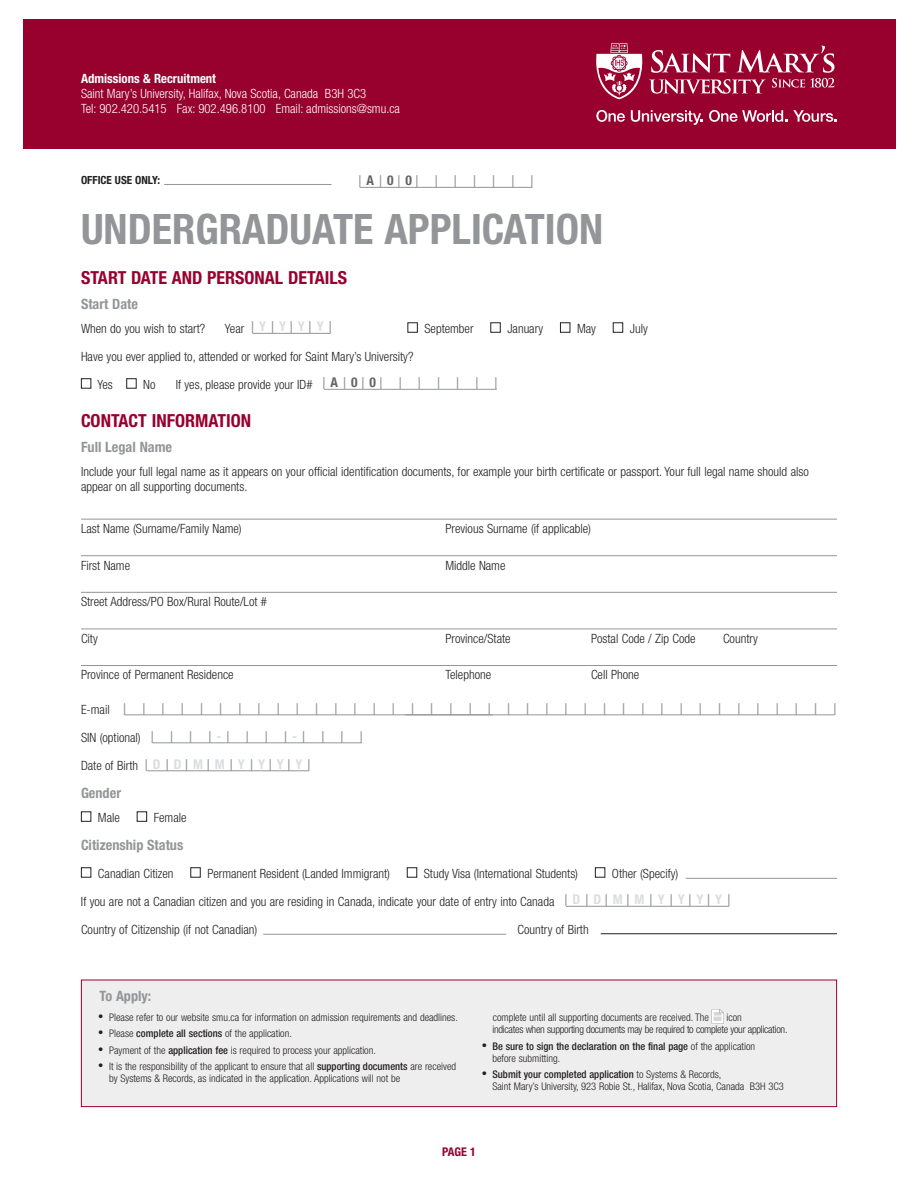
<style>
.page{position:relative;width:918px;height:1188px;background:#fff}
.page>*{position:absolute;margin:0;border:0;box-sizing:border-box;transform-origin:0 0}
.t1{font:700 condensed 42px "Helvetica Neue";color:#939598}
.t2{font:700 condensed 18px "Helvetica Neue";color:#98012d}
.t3{font:300 16.5px "Helvetica Neue";color:#939598}
.t4{font:700 condensed 14.25px "Helvetica Neue";color:#939598}
.t5{font:300 condensed 12.75px/27.9px "Helvetica Neue";color:#231f20}
.t6{font:300 condensed 12.75px/15px "Helvetica Neue";color:#fff}
.t7{font:700 condensed 12.75px "Helvetica Neue";color:#fff}
.t8{font:700 condensed 12px "Helvetica Neue";color:#98012d}
.t9{font:700 condensed 11.25px "Helvetica Neue";color:#231f20}
.t10{font:300 condensed 10.5px/12px "Helvetica Neue";color:#231f20}
.t11{font:300 condensed 10.5px/12px "Helvetica Neue";letter-spacing:-.025em;color:#231f20}
.t12{font:500 condensed 10.5px/12px "Helvetica Neue";color:#231f20}
.s1{font-weight:700;font-stretch:condensed;font-size:13.5px;color:#636366}
.s2{font-stretch:condensed;font-size:12.75px;color:#231f20}
.s3{font-weight:700;font-stretch:condensed;font-size:13.5px;color:#dcdddf}
.s4{font-stretch:normal;font-size:16.5px;color:#939598}
.s5{font-weight:700;font-size:13.5px;color:#636366}
.s6{font-weight:700;font-size:13.5px;color:#dcdddf}
.s7{font-weight:500}
.s8{font-weight:300}
</style>
<div class="page">
<div style="left:23px;top:20px;width:872px;height:129px;background:#98012d"></div>
<hr style="left:252px;top:333px;width:79px;height:1px;background:#939598">
<hr style="left:324px;top:389px;width:173px;height:1px;background:#939598">
<hr style="left:81px;top:519px;width:756px;height:1px;background:#939598">
<hr style="left:81px;top:555px;width:756px;height:1px;background:#939598">
<hr style="left:81px;top:592px;width:756px;height:1px;background:#939598">
<hr style="left:81px;top:629px;width:756px;height:1px;background:#939598">
<hr style="left:81px;top:665px;width:756px;height:1px;background:#939598">
<hr style="left:124px;top:714px;width:711px;height:1px;background:#939598">
<hr style="left:152px;top:742px;width:210px;height:1px;background:#939598">
<hr style="left:147px;top:770px;width:162px;height:1px;background:#939598">
<hr style="left:686px;top:878px;width:151px;height:1px;background:#939598">
<hr style="left:566px;top:906px;width:163px;height:1px;background:#939598">
<hr style="left:601px;top:933px;width:236px;height:1px;background:#231f20">
<hr style="left:263px;top:934px;width:243px;height:1px;background:#939598">
<div style="left:407px;top:322px;width:11px;height:11px;border:1px solid #231f20"></div>
<div style="left:490px;top:322px;width:11px;height:11px;border:1px solid #231f20"></div>
<div style="left:560px;top:322px;width:10px;height:11px;border:1px solid #231f20"></div>
<div style="left:613px;top:322px;width:10px;height:11px;border:1px solid #231f20"></div>
<div style="left:81px;top:378px;width:10px;height:11px;border:1px solid #231f20"></div>
<div style="left:126px;top:378px;width:11px;height:11px;border:1px solid #231f20"></div>
<div style="left:81px;top:811px;width:10px;height:11px;border:1px solid #231f20"></div>
<div style="left:137px;top:811px;width:10px;height:11px;border:1px solid #231f20"></div>
<div style="left:81px;top:867px;width:10px;height:11px;border:1px solid #231f20"></div>
<div style="left:190px;top:867px;width:11px;height:11px;border:1px solid #231f20"></div>
<div style="left:407px;top:867px;width:10px;height:11px;border:1px solid #231f20"></div>
<div style="left:595px;top:867px;width:10px;height:11px;border:1px solid #231f20"></div>
<hr style="left:164px;top:184px;width:168px;height:1px;background:#939598">
<hr style="left:360px;top:187px;width:173px;height:1px;background:#939598">
<svg style="left:596px;top:110px;width:29px;height:12px"></svg>
<svg style="left:631px;top:110px;width:72px;height:15px"></svg>
<svg style="left:709px;top:110px;width:128px;height:12px"></svg>
<svg style="left:596px;top:43px;width:238px;height:56px"></svg>
<div style="left:81px;top:980px;width:756px;height:127px;background:#eeeeef;border:1px solid #98012d"></div>
<svg style="left:712px;top:1009px;width:12px;height:15px"></svg>
<p class="t7" style="left:81px;top:71px;width:137px">ADMISSIONS &amp; RECRUITMENT</p>
<p class="t6" style="left:81px;top:86px;width:321px">Saint Mary’s University, Halifax, Nova Scotia, Canada B3H 3C3<br>Tel: 902.420.5415 Fax: 902.496.8100 Email: admissions@smu.ca</p>
<p class="t9" style="left:81px;top:173px;width:41px">OFFICE USE</p>
<p class="t9" style="left:135px;top:173px;width:27px">ONLY:</p>
<p class="t3" style="left:359px;top:168px;width:177px">l <span class="s1">A</span> l <span class="s1">0</span>l <span class="s1">0</span>l l l l l l l</p>
<h1 class="t1" style="left:81px;top:204px;width:524px">UNDERGRADUATE APPLICATION</h1>
<h2 class="t2" style="left:81px;top:267px;width:266px">START DATE AND PERSONAL DETAI LS</h2>
<p class="t4" style="left:81px;top:295px;width:59px">START DATE</p>
<p class="t5" style="left:81px;top:314px;width:126px">When do you wish to start?</p>
<p class="t3" style="left:225px;top:314px;width:108px"><span class="s2">Year</span> l <span class="s3">Y</span> l <span class="s3">Y</span> l <span class="s3">Y</span> l <span class="s3">Y</span> l</p>
<p class="t5" style="left:424px;top:314px;width:51px">September</p>
<p class="t5" style="left:507px;top:314px;width:37px">January</p>
<p class="t5" style="left:577px;top:314px;width:20px">May</p>
<p class="t5" style="left:630px;top:314px;width:19px">July</p>
<p class="t5" style="left:98px;top:342px;width:317px;text-indent:-17px">Have you ever applied to, attended or worked for Saint Mary’s University?<br>Yes</p>
<p class="t5" style="left:143px;top:370px;width:14px">No</p>
<p class="t5" style="left:176px;top:370px;width:323px">If yes, please provide your ID# <span class="s4">l</span> <span class="s5">A</span> <span class="s4">l</span> <span class="s5">0</span> <span class="s4">l</span> <span class="s5">0</span> <span class="s4">l l l l l l l</span></p>
<h2 class="t2" style="left:81px;top:410px;width:172px">CONTACT INFORMATION</h2>
<p class="t4" style="left:81px;top:439px;width:93px">FULL LEGAL NAME</p>
<p class="t5" style="left:81px;top:464px;width:729px;line-height:15px">Include your full legal name as it appears on your official identification documents, for example your birth certificate or passport. Your full legal name should also appear on all supporting documents.</p>
<p class="t5" style="left:81px;top:514px;width:162px">Last Name (Surname/Family Name)</p>
<p class="t5" style="left:445px;top:514px;width:147px">Previous Surname (if applicable)</p>
<p class="t5" style="left:81px;top:551px;width:51px">First Name</p>
<p class="t5" style="left:445px;top:551px;width:62px">Middle Name</p>
<p class="t5" style="left:81px;top:588px;width:188px">Street Address/PO Box/Rural Route/Lot #</p>
<p class="t5" style="left:81px;top:624px;width:18px">City</p>
<p class="t5" style="left:445px;top:624px;width:67px">Province/State</p>
<p class="t5" style="left:591px;top:624px;width:106px">Postal Code / Zip Code</p>
<p class="t5" style="left:723px;top:624px;width:36px">Country</p>
<p class="t5" style="left:81px;top:661px;width:154px">Province of Permanent Residence</p>
<p class="t5" style="left:445px;top:661px;width:47px">Telephone</p>
<p class="t5" style="left:591px;top:661px;width:50px">Cell Phone</p>
<p class="t3" style="left:81px;top:696px;width:757px"><span class="s2">E-mail</span> l l l l l l l l l l l l l l l l l l l l l l l l l l l l l l l l l l l l l l</p>
<p class="t5" style="left:81px;top:724px;width:283px">SIN (optional) <span class="s4">l l l l</span> <span class="s6">-</span> <span class="s4">l l l l</span> <span class="s6">-</span> <span class="s4">l l l l<br></span>Date of Birth <span class="s4">l</span> <span class="s6">D</span> <span class="s4">l</span> <span class="s6">D</span> <span class="s4">l</span> <span class="s6">M</span> <span class="s4">l</span> <span class="s6">M</span> <span class="s4">l</span> <span class="s6">Y</span> <span class="s4">l</span> <span class="s6">Y</span> <span class="s4">l</span> <span class="s6">Y</span> <span class="s4">l</span> <span class="s6">Y</span> <span class="s4">l</span></p>
<p class="t4" style="left:81px;top:784px;width:42px">GENDER</p>
<p class="t5" style="left:98px;top:803px;width:23px">Male</p>
<p class="t5" style="left:154px;top:803px;width:34px">Female</p>
<p class="t4" style="left:81px;top:836px;width:104px">CITIZENSHIP STATUS</p>
<p class="t5" style="left:98px;top:859px;width:77px">Canadian Citizen</p>
<p class="t5" style="left:207px;top:859px;width:184px">Permanent Resident (Landed Immigrant)</p>
<p class="t5" style="left:424px;top:859px;width:156px">Study Visa (International Students)</p>
<p class="t5" style="left:81px;top:859px;width:651px;text-indent:531px">Other (Specify)<br>If you are not a Canadian citizen and you are residing in Canada, indicate your date of entry into Canada <span class="s4">l</span> <span class="s6">D</span> <span class="s4">l</span> <span class="s6">D</span> <span class="s4">l</span> <span class="s6">M</span> <span class="s4">l</span> <span class="s6">M</span> <span class="s4">l</span> <span class="s6">Y</span> <span class="s4">l</span> <span class="s6">Y</span> <span class="s4">l</span> <span class="s6">Y</span> <span class="s4">l</span> <span class="s6">Y</span> <span class="s4">l<br></span>Country of Citizenship (if not Canadian)</p>
<p class="t5" style="left:517px;top:915px;width:73px">Country of Birth</p>
<p class="t4" style="left:100px;top:988px;width:53px">TO APPLY:</p>
<p class="t10" style="left:98px;top:1011px;width:361px">• Please refer to our website smu.ca for information on admission requirements and deadlines.</p>
<p class="t10" style="left:98px;top:1027px;width:195px">• Please <span class="s7">complete all sections</span> of the application.</p>
<p class="t10" style="left:98px;top:1044px;width:279px">• Payment of the <span class="s7">application fee</span> is required to process your application.</p>
<p class="t10" style="left:109px;top:1060px;width:349px;text-indent:-11px">• It is the responsibility of the applicant to ensure that all <span class="s7">supporting documents</span> are received by Systems &amp; Records, as indicated in the application. Applications will not be</p>
<p class="t11" style="left:492px;top:1011px;width:297px;text-indent:234px">icon<br>indicates when supporting documents may be required to complete your application.</p>
<p class="t12" style="left:492px;top:1040px;width:264px;text-indent:-11px"><span class="s8">•</span> Be sure to sign the declaration on the final page <span class="s8">of the application before submitting.</span></p>
<p class="t10" style="left:492px;top:1068px;width:293px;text-indent:-11px">• <span class="s7">Submit your completed application</span> to Systems &amp; Records,<br>Saint Mary’s University, 923 Robie St., Halifax, Nova Scotia, Canada B3H 3C3</p>
<p class="t10" style="left:493px;top:1011px;width:218px">complete until all supporting documents are received. The</p>
<p class="t8" style="left:442px;top:1145px;width:35px">PAGE 1</p>
</div>
